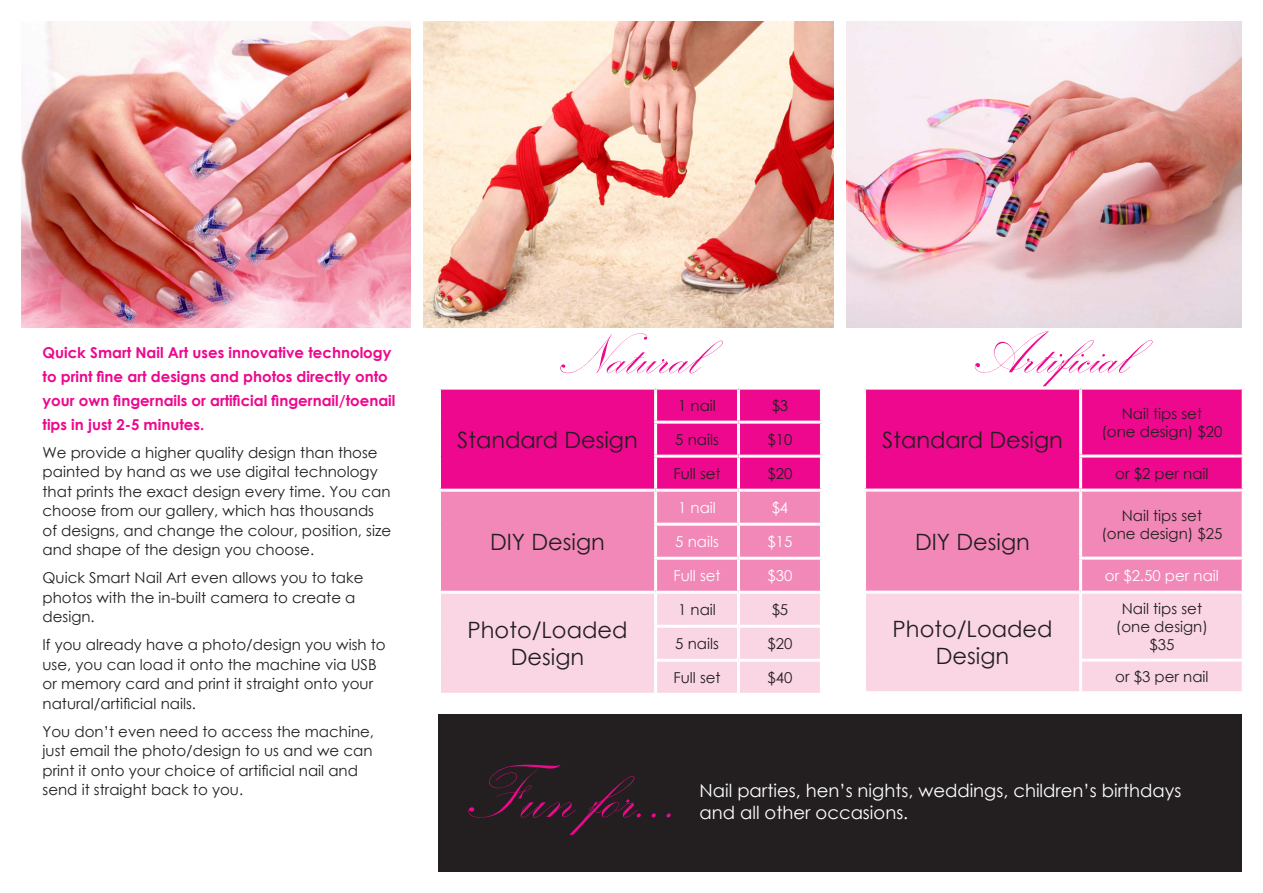
<style>
.page{position:relative;width:1263px;height:893px;background:#fff}
.page>*{position:absolute;margin:0;border:0;box-sizing:border-box;transform-origin:0 0}
.t1{font:76.5px "Kunstler Script";color:#ed088d}
.t2{font:60px "Kunstler Script";color:#ed088d}
.t3{font:22.5px/27px "Century Gothic";color:#231f20;text-align:center}
.t4{font:18px/21.6px "Century Gothic";color:#fff}
.t5{font:15px/19.5px "Century Gothic";color:#231f20}
.t6{font:700 15px/24px "Century Gothic";color:#ed088d}
.t7{font:15px "Century Gothic";color:#fff}
</style>
<div class="page">
<div style="left:438px;top:714px;width:804px;height:158px;background:#231f20"></div>
<svg style="left:441px;top:390px;width:379px;height:303px;background:#f378b8"></svg>
<hr style="left:654px;top:390px;width:3px;height:31px;background:#fff">
<hr style="left:737px;top:390px;width:3px;height:31px;background:#fff">
<hr style="left:654px;top:421px;width:84px;height:3px;background:#fff">
<hr style="left:654px;top:424px;width:3px;height:31px;background:#fff">
<hr style="left:738px;top:421px;width:85px;height:3px;background:#fff">
<hr style="left:737px;top:424px;width:3px;height:31px;background:#fff">
<hr style="left:654px;top:455px;width:84px;height:3px;background:#fff">
<hr style="left:654px;top:458px;width:3px;height:31px;background:#fff">
<hr style="left:738px;top:455px;width:85px;height:3px;background:#fff">
<hr style="left:737px;top:458px;width:3px;height:31px;background:#fff">
<hr style="left:438px;top:489px;width:218px;height:3px;background:#fff">
<hr style="left:656px;top:489px;width:82px;height:3px;background:#fff">
<hr style="left:654px;top:492px;width:3px;height:31px;background:#fff">
<hr style="left:738px;top:489px;width:85px;height:3px;background:#fff">
<hr style="left:737px;top:492px;width:3px;height:31px;background:#fff">
<hr style="left:654px;top:523px;width:84px;height:3px;background:#fff">
<hr style="left:654px;top:526px;width:3px;height:31px;background:#fff">
<hr style="left:738px;top:523px;width:85px;height:3px;background:#fff">
<hr style="left:737px;top:526px;width:3px;height:31px;background:#fff">
<hr style="left:654px;top:557px;width:84px;height:3px;background:#fff">
<hr style="left:654px;top:560px;width:3px;height:31px;background:#fff">
<hr style="left:738px;top:557px;width:85px;height:3px;background:#fff">
<hr style="left:737px;top:560px;width:3px;height:31px;background:#fff">
<hr style="left:438px;top:591px;width:218px;height:3px;background:#fff">
<hr style="left:656px;top:591px;width:82px;height:3px;background:#fff">
<hr style="left:654px;top:594px;width:3px;height:31px;background:#fff">
<hr style="left:738px;top:591px;width:85px;height:3px;background:#fff">
<hr style="left:737px;top:594px;width:3px;height:31px;background:#fff">
<hr style="left:654px;top:625px;width:84px;height:3px;background:#fff">
<hr style="left:654px;top:628px;width:3px;height:31px;background:#fff">
<hr style="left:738px;top:625px;width:85px;height:3px;background:#fff">
<hr style="left:737px;top:628px;width:3px;height:31px;background:#fff">
<hr style="left:654px;top:659px;width:84px;height:3px;background:#fff">
<hr style="left:654px;top:662px;width:3px;height:31px;background:#fff">
<hr style="left:738px;top:659px;width:85px;height:3px;background:#fff">
<hr style="left:737px;top:662px;width:3px;height:31px;background:#fff">
<svg style="left:866px;top:390px;width:376px;height:301px;background:#f377b8"></svg>
<hr style="left:1079px;top:390px;width:3px;height:65px;background:#fff">
<hr style="left:1079px;top:455px;width:166px;height:3px;background:#fff">
<hr style="left:1079px;top:458px;width:3px;height:31px;background:#fff">
<hr style="left:863px;top:489px;width:217px;height:3px;background:#fff">
<hr style="left:1080px;top:489px;width:165px;height:3px;background:#fff">
<hr style="left:1079px;top:492px;width:3px;height:65px;background:#fff">
<hr style="left:1079px;top:557px;width:166px;height:3px;background:#fff">
<hr style="left:1079px;top:560px;width:3px;height:31px;background:#fff">
<hr style="left:863px;top:591px;width:217px;height:3px;background:#fff">
<hr style="left:1080px;top:591px;width:165px;height:3px;background:#fff">
<hr style="left:1079px;top:594px;width:3px;height:65px;background:#fff">
<hr style="left:1079px;top:659px;width:166px;height:3px;background:#fff">
<hr style="left:1079px;top:662px;width:3px;height:29px;background:#fff">
<img style="left:21px;top:21px;width:389px;height:306px">
<img style="left:423px;top:21px;width:410px;height:306px">
<img style="left:846px;top:21px;width:396px;height:306px">
<p class="t6" style="left:43px;top:340px;width:354px">Quick Smart Nail Art uses innovative technology to print fine art designs and photos directly onto your own fingernails or artificial fingernail/toenail tips in just 2-5 minutes.</p>
<p class="t5" style="left:43px;top:442px;width:350px">We provide a higher quality design than those painted by hand as we use digital technology that prints the exact design every time. You can choose from our gallery, which has thousands of designs, and change the colour, position, size and shape of the design you choose.</p>
<p class="t5" style="left:43px;top:568px;width:322px">Quick Smart Nail Art even allows you to take photos with the in-built camera to create a design.</p>
<p class="t5" style="left:43px;top:635px;width:345px">If you already have a photo/design you wish to use, you can load it onto the machine via USB or memory card and print it straight onto your natural/artificial nails.</p>
<p class="t5" style="left:43px;top:721px;width:333px">You don’t even need to access the machine, just email the photo/design to us and we can print it onto your choice of artificial nail and send it straight back to you.</p>
<h2 class="t2" style="left:559px;top:323px;width:141px">Natural</h2>
<h2 class="t2" style="left:973px;top:323px;width:156px">Artificial</h2>
<h3 class="t3" style="left:457px;top:426px;width:182px">Standard Design</h3>
<p class="t5" style="left:678px;top:395px;width:39px">1 nail</p>
<p class="t5" style="left:772px;top:395px;width:18px">$3</p>
<p class="t5" style="left:675px;top:429px;width:45px">5 nails</p>
<p class="t5" style="left:767px;top:429px;width:26px">$10</p>
<p class="t5" style="left:673px;top:463px;width:49px">Full set</p>
<p class="t5" style="left:767px;top:463px;width:26px">$20</p>
<h3 class="t3" style="left:882px;top:426px;width:182px">Standard Design</h3>
<p class="t5" style="left:1101px;top:404px;width:123px;line-height:18px;text-align:center">Nail tips set<br>(one design) $20</p>
<p class="t5" style="left:1115px;top:463px;width:95px">or $2 per nail</p>
<h3 class="t3" style="left:490px;top:528px;width:116px">DIY Design</h3>
<p class="t7" style="left:678px;top:497px;width:39px">1 nail</p>
<p class="t7" style="left:772px;top:497px;width:18px">$4</p>
<p class="t7" style="left:675px;top:531px;width:45px">5 nails</p>
<p class="t7" style="left:767px;top:531px;width:26px">$15</p>
<p class="t7" style="left:673px;top:565px;width:49px">Full set</p>
<p class="t7" style="left:767px;top:565px;width:26px">$30</p>
<h3 class="t3" style="left:915px;top:528px;width:116px">DIY Design</h3>
<p class="t5" style="left:1101px;top:506px;width:123px;line-height:18px;text-align:center">Nail tips set<br>(one design) $25</p>
<p class="t7" style="left:1105px;top:565px;width:116px">or $2.50 per nail</p>
<h3 class="t3" style="left:468px;top:616px;width:161px">Photo/Loaded<br>Design</h3>
<p class="t5" style="left:678px;top:599px;width:39px">1 nail</p>
<p class="t5" style="left:772px;top:599px;width:18px">$5</p>
<p class="t5" style="left:675px;top:633px;width:45px">5 nails</p>
<p class="t5" style="left:767px;top:633px;width:26px">$20</p>
<p class="t5" style="left:673px;top:667px;width:49px">Full set</p>
<p class="t5" style="left:767px;top:667px;width:26px">$40</p>
<h3 class="t3" style="left:893px;top:615px;width:161px">Photo/Loaded<br>Design</h3>
<p class="t5" style="left:1116px;top:599px;width:94px;line-height:18px;text-align:center">Nail tips set (one design) $35</p>
<p class="t5" style="left:1115px;top:667px;width:95px">or $3 per nail</p>
<h1 class="t1" style="left:465px;top:754px;width:217px">Fun for...</h1>
<p class="t4" style="left:699px;top:780px;width:483px">Nail parties, hen’s nights, weddings, children’s birthdays and all other occasions.</p>
</div>
